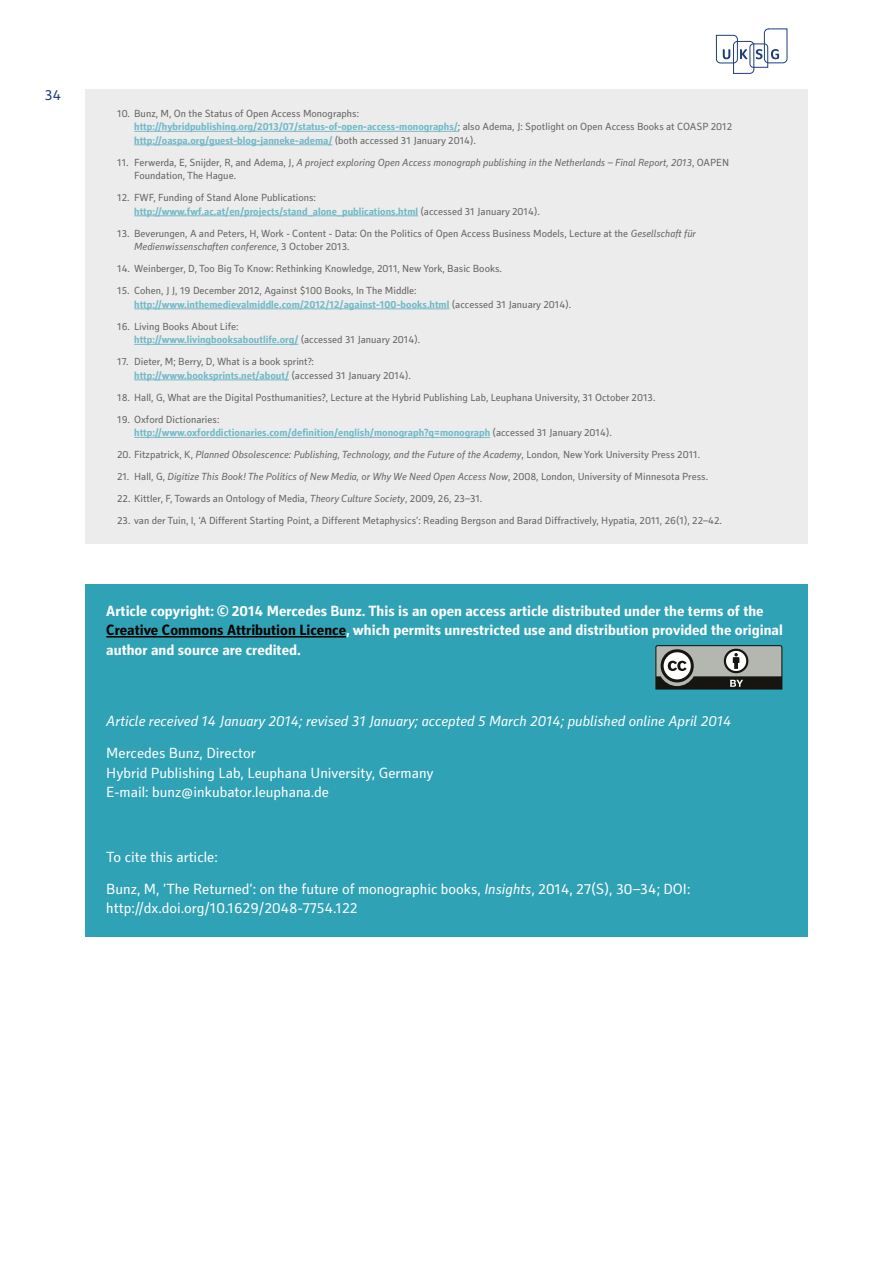
<style>
.page{position:relative;width:893px;height:1263px;background:#fff}
.page>*{position:absolute;margin:0;border:0;box-sizing:border-box;transform-origin:0 0}
.t1{font:15px/19.5px "Secca Std";color:#fff}
.t2{font:700 15px/19.5px "Secca Std";color:#fff}
.t3{font:italic 15px "Secca Std";color:#fff}
.t4{font:15px "Secca Std";color:#1d3e79}
.t5{font:10.5px/13.5px "Secca Std";color:#636362}
.t6{font:italic 10.5px/13.5px "Secca Std";color:#636362}
.t7{font:700 10.5px/13.5px "Secca Std";color:#73b9c8}
.s1{font-weight:700;color:#73b9c8}
.s2{font-style:normal}
.s3{font-style:italic}
.s4{font-weight:400;color:#636362}
.s5{color:#000}
</style>
<div class="page">
<svg style="left:716px;top:28px;width:71px;height:46px"></svg>
<div style="left:85px;top:584px;width:723px;height:353px;background:#2fa2b5"></div>
<hr style="left:106px;top:636px;width:240px;height:1px;background:#000">
<div style="left:85px;top:89px;width:723px;height:455px;background:#ececec"></div>
<hr style="left:134px;top:131px;width:324px;height:1px;background:#73b9c8">
<hr style="left:134px;top:145px;width:198px;height:1px;background:#73b9c8">
<hr style="left:134px;top:216px;width:284px;height:1px;background:#73b9c8">
<hr style="left:134px;top:309px;width:315px;height:1px;background:#73b9c8">
<hr style="left:134px;top:344px;width:164px;height:1px;background:#73b9c8">
<hr style="left:134px;top:380px;width:155px;height:1px;background:#73b9c8">
<hr style="left:134px;top:437px;width:356px;height:1px;background:#73b9c8">
<svg style="left:655px;top:645px;width:128px;height:45px;background:#7e817c"></svg>
<h1 class="t4" style="left:45px;top:87px;width:18px">34</h1>
<p class="t5" style="left:134px;top:107px;width:600px;text-indent:-17px">10. Bunz, M, On the Status of Open Access Monographs:<br><span class="s1">http://hybridpublishing.org/2013/07/status-of-open-access-monographs/</span>; also Adema, J: Spotlight on Open Access Books at COASP 2012 <span class="s1">http://oaspa.org/guest-blog-janneke-adema/</span> (both accessed 31 January 2014).</p>
<p class="t6" style="left:134px;top:156px;width:596px;text-indent:-17px"><span class="s2">11. Ferwerda, E, Snijder, R, and Adema, J,</span> A project exploring Open Access monograph publishing in the Netherlands – Final Report, 2013<span class="s2">, OAPEN<br>Foundation, The Hague.</span></p>
<p class="t5" style="left:134px;top:191px;width:407px;text-indent:-17px">12. FWF, Funding of Stand Alone Publications: <span class="s1">http://www.fwf.ac.at/en/projects/stand_alone_publications.html</span> (accessed 31 January 2014).</p>
<p class="t5" style="left:134px;top:227px;width:563px;text-indent:-17px">13. Beverungen, A and Peters, H, Work - Content - Data: On the Politics of Open Access Business Models, Lecture at the <span class="s3">Gesellschaft für<br>Medienwissenschaften conference</span>, 3 October 2013.</p>
<p class="t5" style="left:117px;top:262px;width:386px">14. Weinberger, D, Too Big To Know: Rethinking Knowledge, 2011, New York, Basic Books.</p>
<p class="t5" style="left:134px;top:284px;width:438px;text-indent:-17px">15. Cohen, J J, 19 December 2012, Against $100 Books, In The Middle: <span class="s1">http://www.inthemedievalmiddle.com/2012/12/against-100-books.html</span> (accessed 31 January 2014).</p>
<p class="t5" style="left:134px;top:320px;width:287px;text-indent:-17px">16. Living Books About Life:<br><span class="s1">http://www.livingbooksaboutlife.org/</span> (accessed 31 January 2014).</p>
<p class="t5" style="left:134px;top:355px;width:278px;text-indent:-17px">17. Dieter, M; Berry, D, What is a book sprint?: <span class="s1">http://www.booksprints.net/about/</span> (accessed 31 January 2014).</p>
<p class="t5" style="left:117px;top:391px;width:540px">18. Hall, G, What are the Digital Posthumanities?, Lecture at the Hybrid Publishing Lab, Leuphana University, 31 October 2013.</p>
<p class="t7" style="left:134px;top:413px;width:479px;text-indent:-17px"><span class="s4">19. Oxford Dictionaries:<br></span>http://www.oxforddictionaries.com/definition/english/monograph?q=monograph <span class="s4">(accessed 31 January 2014).</span></p>
<p class="t6" style="left:117px;top:448px;width:584px"><span class="s2">20. Fitzpatrick, K,</span> Planned Obsolescence: Publishing, Technology, and the Future of the Academy<span class="s2">, London</span>, <span class="s2">New York University Press 2011.</span></p>
<p class="t6" style="left:117px;top:470px;width:592px"><span class="s2">21. Hall, G,</span> Digitize This Book! The Politics of New Media, or Why We Need Open Access Now<span class="s2">, 2008, London, University of Minnesota Press.</span></p>
<p class="t5" style="left:117px;top:492px;width:367px">22. Kittler, F, Towards an Ontology of Media, <span class="s3">Theory Culture Society</span>, 2009, 26, 23–31.</p>
<p class="t5" style="left:117px;top:514px;width:606px">23. van der Tuin, I, ‘A Different Starting Point, a Different Metaphysics’: Reading Bergson and Barad Diffractively, Hypatia, 2011, 26(1), 22–42.</p>
<p class="t2" style="left:106px;top:601px;width:678px">Article copyright: © 2014 Mercedes Bunz. This is an open access article distributed under the terms of the<br><span class="s5">Creative Commons Attribution Licence</span>, which permits unrestricted use and distribution provided the original author and source are credited.</p>
<h1 class="t3" style="left:106px;top:712px;width:627px">Article received 14 January 2014; revised 31 January; accepted 5 March 2014; published online April 2014</h1>
<h1 class="t1" style="left:106px;top:744px;width:329px">Mercedes Bunz, Director<br>Hybrid Publishing Lab, Leuphana University, Germany<br>E-mail: bunz@inkubator.leuphana.de</h1>
<h1 class="t1" style="left:106px;top:841px;width:586px;line-height:32.2px">To cite this article:<br>Bunz, M, ’The Returned’: on the future of monographic books, <span class="s3">Insights</span>, 2014, 27(S), 30–34; DOI:</h1>
<h1 class="t1" style="left:106px;top:899px;width:253px">http://dx.doi.org/10.1629/2048-7754.122</h1>
</div>
